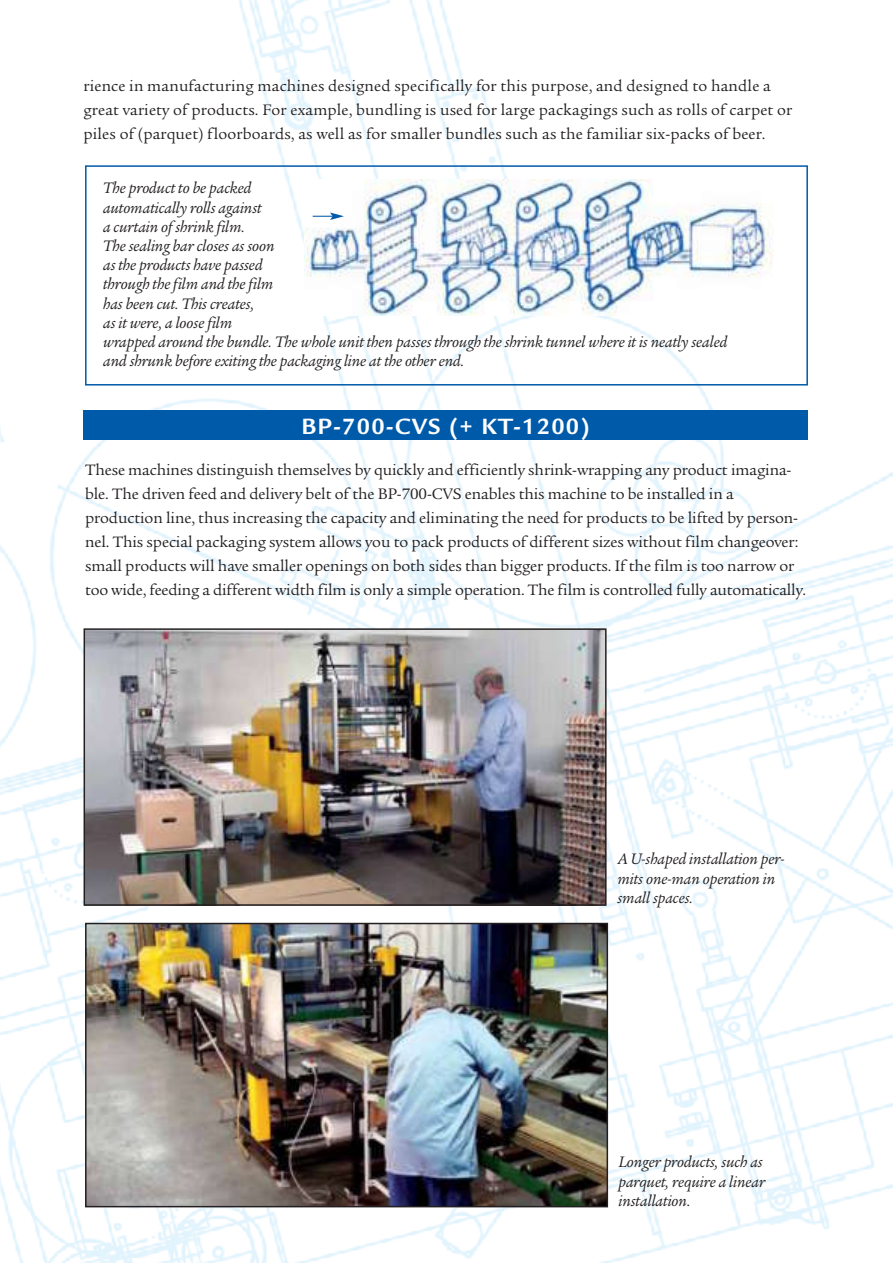
<style>
.page{position:relative;width:893px;height:1263px;background:#fff}
.page>*{position:absolute;margin:0;border:0;box-sizing:border-box;transform-origin:0 0}
.t1{font:700 24px "Legacy Sans";letter-spacing:.05em;color:#fff}
.t2{font:16.5px/24px "Legacy Serif";letter-spacing:-.005em;color:#231f20}
.t3{font:italic 16.5px/19.2px "Legacy Serif";letter-spacing:-.005em;color:#231f20}
</style>
<div class="page">
<img style="left:0;top:0;width:893px;height:1263px">
<img style="left:87px;top:631px;width:517px;height:272px">
<div style="left:84px;top:628px;width:523px;height:278px;border:2px solid #231f20"></div>
<img style="left:88px;top:926px;width:517px;height:278px">
<div style="left:85px;top:923px;width:523px;height:284px;border:2px solid #231f20"></div>
<div style="left:83px;top:410px;width:725px;height:30px;background:#005aaa"></div>
<div style="left:85px;top:165px;width:723px;height:220px;border:2px solid #005aaa"></div>
<img style="left:305px;top:179px;width:469px;height:136px">
<svg style="left:313px;top:212px;width:31px;height:8px"></svg>
<p class="t2" style="left:83px;top:75px;width:710px">rience in manufacturing machines designed specifically for this purpose, and designed to handle a great variety of products. For example, bundling is used for large packagings such as rolls of carpet or piles of (parquet) floorboards, as well as for smaller bundles such as the familiar six-packs of beer.</p>
<p class="t3" style="left:103px;top:180px;width:626px">The product to be packed<br>automatically rolls against<br>a curtain of shrink film.<br>The sealing bar closes as soon<br>as the products have passed<br>through the film and the film<br>has been cut. This creates,<br>as it were, a loose film<br>wrapped around the bundle. The whole unit then passes through the shrink tunnel where it is neatly sealed and shrunk before exiting the packaging line at the other end.</p>
<h1 class="t1" style="left:302px;top:417px;width:290px">BP-700-CVS (+ KT-1200)</h1>
<p class="t2" style="left:85px;top:459px;width:722px">These machines distinguish themselves by quickly and efficiently shrink-wrapping any product imagina&shy;ble. The driven feed and delivery belt of the BP-700-CVS enables this machine to be installed in a production line, thus increasing the capacity and eliminating the need for products to be lifted by person&shy;nel. This special packaging system allows you to pack products of different sizes without film changeover: small products will have smaller openings on both sides than bigger products. If the film is too narrow or too wide, feeding a different width film is only a simple operation. The film is controlled fully automatically.</p>
<p class="t3" style="left:617px;top:850px;width:168px;line-height:19.8px">A U-shaped installation per&shy;mits one-man operation in small spaces.</p>
<p class="t3" style="left:618px;top:1153px;width:148px;line-height:19.8px">Longer products, such as parquet, require a linear installation.</p>
</div>
